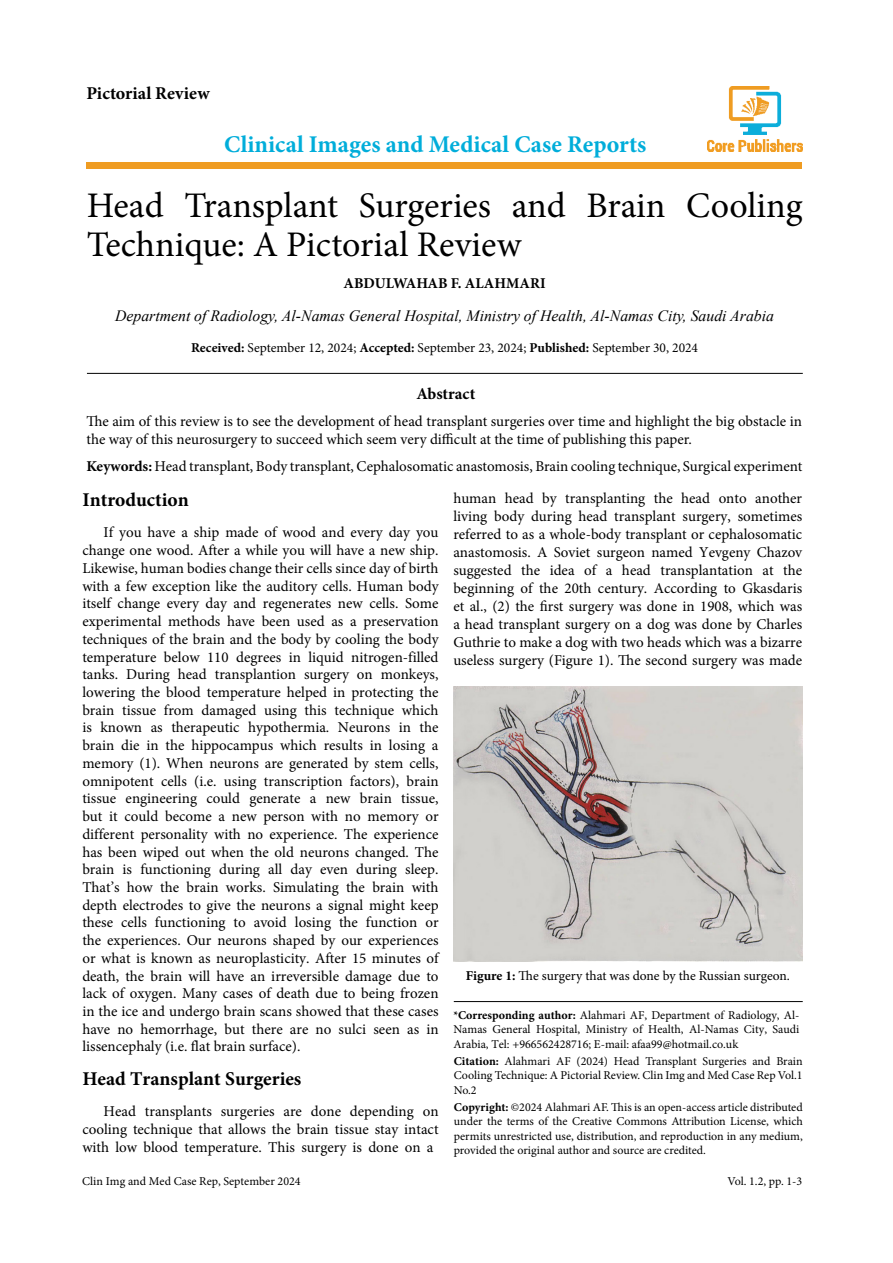
<style>
.page{position:relative;width:893px;height:1263px;background:#fff}
.page>*{position:absolute;margin:0;border:0;box-sizing:border-box;transform-origin:0 0}
.t1{font:36px/39px "Minion Pro";color:#000}
.t2{font:700 24px "Minion Pro";color:#00adda}
.t3{font:700 19.5px "Minion Pro";color:#000}
.t4{font:700 18px "Minion Pro";letter-spacing:.005em;color:#000}
.t5{font:700 16.5px "Minion Pro";color:#000}
.t6{font:italic 15.75px "Times New Roman";color:#000}
.t7{font:15px/17.7px "Minion Pro";color:#000;text-align:justify}
.t8{font:700 15px "Minion Pro";color:#000}
.t9{font:13.5px "Minion Pro";color:#000}
.t10{font:12px/14.4px "Minion Pro";color:#000;text-align:justify}
.s1{font-weight:700}
</style>
<div class="page">
<img style="left:707px;top:86px;width:95px;height:65px">
<div style="left:86px;top:162px;width:716px;height:7px;background:#ef9c22"></div>
<hr style="left:454px;top:1001px;width:349px;height:1px;background:#000">
<hr style="left:87px;top:373px;width:716px;height:1px;background:#000">
<img style="left:453px;top:686px;width:349px;height:275px">
<p class="t4" style="left:86px;top:81px;width:125px">Pictorial Review</p>
<h2 class="t2" style="left:224px;top:127px;width:424px">Clinical Images and Medical Case Reports</h2>
<h1 class="t1" style="left:87px;top:186px;width:717px">Head Transplant Surgeries and Brain Cooling<br>Technique: A Pictorial Review</h1>
<p class="t8" style="left:343px;top:273px;width:204px">ABDULWAHAB F. ALAHMARI</p>
<p class="t6" style="left:115px;top:305px;width:660px">Department of Radiology, Al-Namas General Hospital, Ministry of Health, Al-Namas City, Saudi Arabia</p>
<p class="t9" style="left:191px;top:338px;width:508px"><span class="s1">Received:</span> September 12, 2024; <span class="s1">Accepted:</span> September 23, 2024; <span class="s1">Published:</span> September 30, 2024</p>
<p class="t5" style="left:416px;top:382px;width:60px">Abstract</p>
<p class="t7" style="left:86px;top:413px;width:717px">The aim of this review is to see the development of head transplant surgeries over time and highlight the big obstacle in the way of this neurosurgery to succeed which seem very difficult at the time of publishing this paper.</p>
<p class="t7" style="left:86px;top:457px;width:717px"><span class="s1">Keywords:</span> Head transplant, Body transplant, Cephalosomatic anastomosis, Brain cooling technique, Surgical experiment</p>
<h3 class="t3" style="left:82px;top:486px;width:108px">Introduction</h3>
<p class="t7" style="left:82px;top:524px;width:358px;text-indent:21px">If you have a ship made of wood and every day you change one wood. After a while you will have a new ship.<br>Likewise, human bodies change their cells since day of birth with a few exception like the auditory cells. Human body itself change every day and regenerates new cells. Some experimental methods have been used as a preservation techniques of the brain and the body by cooling the body temperature below 110 degrees in liquid nitrogen-filled tanks. During head transplantion surgery on monkeys, lowering the blood temperature helped in protecting the brain tissue from damaged using this technique which is known as therapeutic hypothermia. Neurons in the brain die in the hippocampus which results in losing a memory (1). When neurons are generated by stem cells, omnipotent cells (i.e. using transcription factors), brain tissue engineering could generate a new brain tissue, but it could become a new person with no memory or different personality with no experience. The experience has been wiped out when the old neurons changed. The brain is functioning during all day even during sleep.<br>That’s how the brain works. Simulating the brain with depth electrodes to give the neurons a signal might keep these cells functioning to avoid losing the function or the experiences. Our neurons shaped by our experiences or what is known as neuroplasticity. After 15 minutes of death, the brain will have an irreversible damage due to lack of oxygen. Many cases of death due to being frozen in the ice and undergo brain scans showed that these cases have no hemorrhage, but there are no sulci seen as in lissencephaly (i.e. flat brain surface).</p>
<h3 class="t3" style="left:82px;top:1065px;width:221px">Head Transplant Surgeries</h3>
<p class="t7" style="left:82px;top:1102px;width:358px;text-indent:21px">Head transplants surgeries are done depending on cooling technique that allows the brain tissue stay intact with low blood temperature. This surgery is done on a</p>
<p class="t10" style="left:82px;top:1174px;width:220px">Clin Img and Med Case Rep, September 2024</p>
<p class="t7" style="left:453px;top:489px;width:350px">human head by transplanting the head onto another living body during head transplant surgery, sometimes referred to as a whole-body transplant or cephalosomatic anastomosis. A Soviet surgeon named Yevgeny Chazov suggested the idea of a head transplantation at the beginning of the 20th century. According to Gkasdaris et al., (2) the first surgery was done in 1908, which was a head transplant surgery on a dog was done by Charles Guthrie to make a dog with two heads which was a bizarre useless surgery (Figure 1). The second surgery was made</p>
<p class="t9" style="left:466px;top:966px;width:326px"><span class="s1">Figure 1:</span> The surgery that was done by the Russian surgeon.</p>
<p class="t10" style="left:453px;top:1008px;width:348px"><span class="s1">*Corresponding author:</span> Alahmari AF, Department of Radiology, Al-Namas General Hospital, Ministry of Health, Al-Namas City, Saudi Arabia, Tel: +966562428716; E-mail: afaa99@hotmail.co.uk</p>
<p class="t10" style="left:454px;top:1054px;width:350px"><span class="s1">Citation:</span> Alahmari AF (2024) Head Transplant Surgeries and Brain Cooling Technique: A Pictorial Review. Clin Img and Med Case Rep Vol.1<br>No.2</p>
<p class="t10" style="left:454px;top:1100px;width:350px"><span class="s1">Copyright:</span> ©2024 Alahmari AF. This is an open-access article distributed under the terms of the Creative Commons Attribution License, which permits unrestricted use, distribution, and reproduction in any medium, provided the original author and source are credited.</p>
<p class="t10" style="left:727px;top:1174px;width:76px">Vol. 1.2, pp. 1-3</p>
</div>
